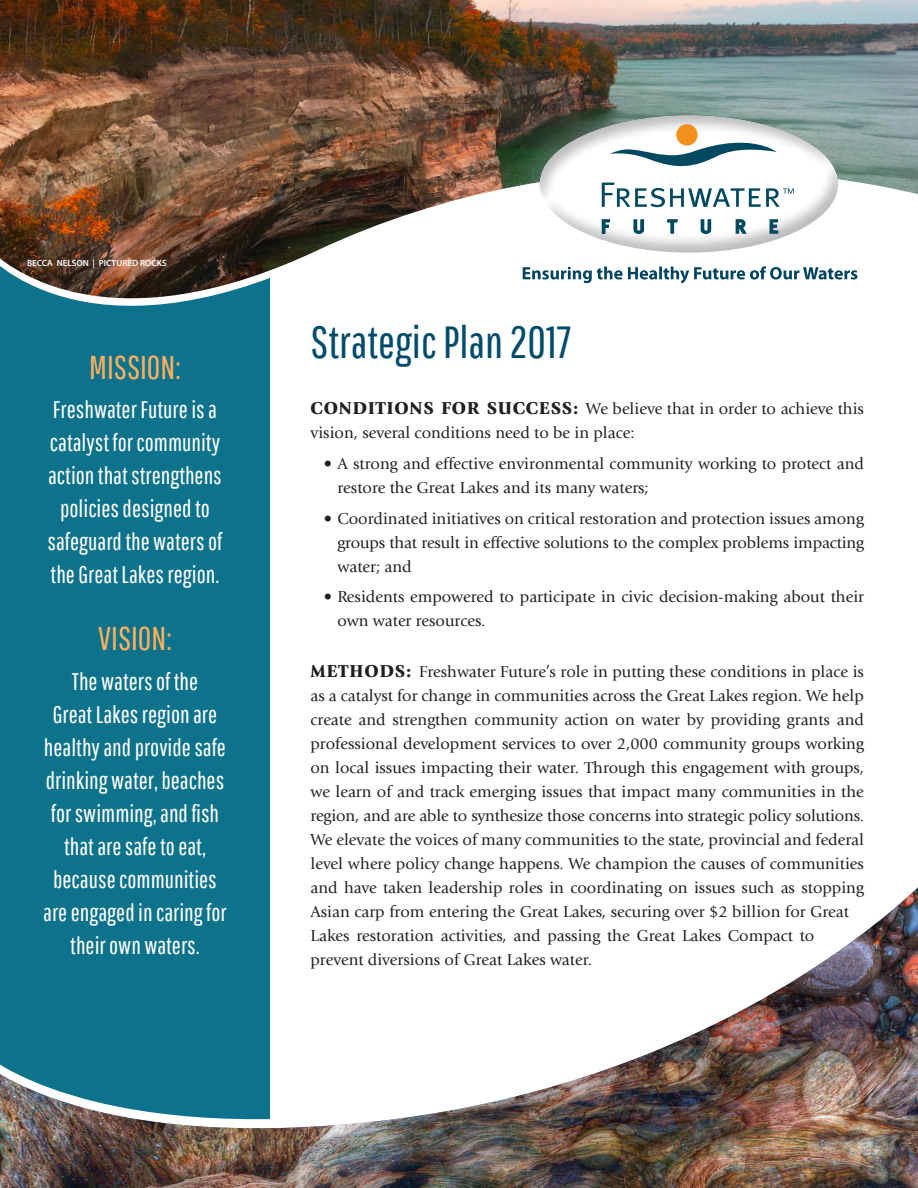
<style>
.page{position:relative;width:918px;height:1188px;background:#fff}
.page>*{position:absolute;margin:0;border:0;box-sizing:border-box;transform-origin:0 0}
.Header_White{font:45px "Pathway Gothic One";color:#004b6c}
.Strategic_Paragraph{font:33px "Pathway Gothic One";color:#fab05f}
.Strategic_Paragraph-2{font:24px/33px "Pathway Gothic One";color:#fff;text-align:center}
.Strategic_Paragraph-3{font:16.5px/24px "Giovanni";color:#231f20}
.Photo_Credit{font:600 9px "Myriad Pro";color:#fff}
.s1{font-weight:900;font-size:18px}
</style>
<div class="page">
<div style="left:0;top:0;width:270px;height:1188px;background:#0d728b"></div>
<img style="left:0;top:0;width:918px;height:306px">
<div style="left:539px;top:114px;width:302px;height:141px;background:#231f20;opacity:.3"></div>
<svg style="left:633px;top:219px;width:11px;height:15px"></svg>
<svg style="left:667px;top:219px;width:11px;height:15px"></svg>
<svg style="left:701px;top:219px;width:10px;height:15px"></svg>
<svg style="left:736px;top:219px;width:10px;height:15px"></svg>
<svg style="left:770px;top:219px;width:8px;height:15px"></svg>
<svg style="left:610px;top:132px;width:167px;height:38px"></svg>
<div style="left:676px;top:124px;width:22px;height:21px;background:#f4901d;border-radius:50%"></div>
<svg style="left:602px;top:183px;width:192px;height:24px"></svg>
<svg style="left:602px;top:219px;width:8px;height:15px"></svg>
<svg style="left:523px;top:266px;width:334px;height:17px"></svg>
<img style="left:0;top:887px;width:918px;height:301px">
<p class="Photo_Credit" style="left:27px;top:257px;width:141px">BECCA NELSON | PICTURED ROCKS</p>
<p class="Strategic_Paragraph" style="left:89px;top:347px;width:93px">MISSION:</p>
<p class="Strategic_Paragraph-2" style="left:48px;top:393px;width:176px">Freshwater Future is a catalyst for community action that strengthens policies designed to safeguard the waters of the Great Lakes region.</p>
<p class="Strategic_Paragraph" style="left:98px;top:619px;width:75px">VISION:</p>
<p class="Strategic_Paragraph-2" style="left:43px;top:664px;width:185px">The waters of the<br>Great Lakes region are healthy and provide safe drinking water, beaches for swimming, and fish that are safe to eat, because communities are engaged in caring for their own waters.</p>
<p class="Header_White" style="left:310px;top:315px;width:263px">Strategic Plan 2017</p>
<p class="Strategic_Paragraph-3" style="left:310px;top:397px;width:555px"><span class="s1">CONDITIONS FOR SUCCESS:</span> We believe that in order to achieve this vision, several conditions need to be in place:</p>
<p class="Strategic_Paragraph-3" style="left:338px;top:452px;width:528px;text-indent:-14px">• A strong and effective environmental community working to protect and restore the Great Lakes and its many waters;</p>
<p class="Strategic_Paragraph-3" style="left:338px;top:506px;width:528px;text-align:justify;text-indent:-14px">• Coordinated initiatives on critical restoration and protection issues among groups that result in effective solutions to the complex problems impacting water; and</p>
<p class="Strategic_Paragraph-3" style="left:338px;top:585px;width:528px;text-indent:-14px">• Residents empowered to participate in civic decision-making about their own water resources.</p>
<p class="Strategic_Paragraph-3" style="left:310px;top:660px;width:555px"><span class="s1">METHODS:</span> Freshwater Future’s role in putting these conditions in place is as a catalyst for change in communities across the Great Lakes region. We help create and strengthen community action on water by providing grants and professional development services to over 2,000 community groups working on local issues impacting their water. Through this engagement with groups, we learn of and track emerging issues that impact many communities in the region, and are able to synthesize those concerns into strategic policy solutions.<br>We elevate the voices of many communities to the state, provincial and federal level where policy change happens. We champion the causes of communities and have taken leadership roles in coordinating on issues such as stopping Asian carp from entering the Great Lakes, securing over $2 billion for Great Lakes restoration activities, and passing the Great Lakes Compact to prevent diversions of Great Lakes water.</p>
</div>
